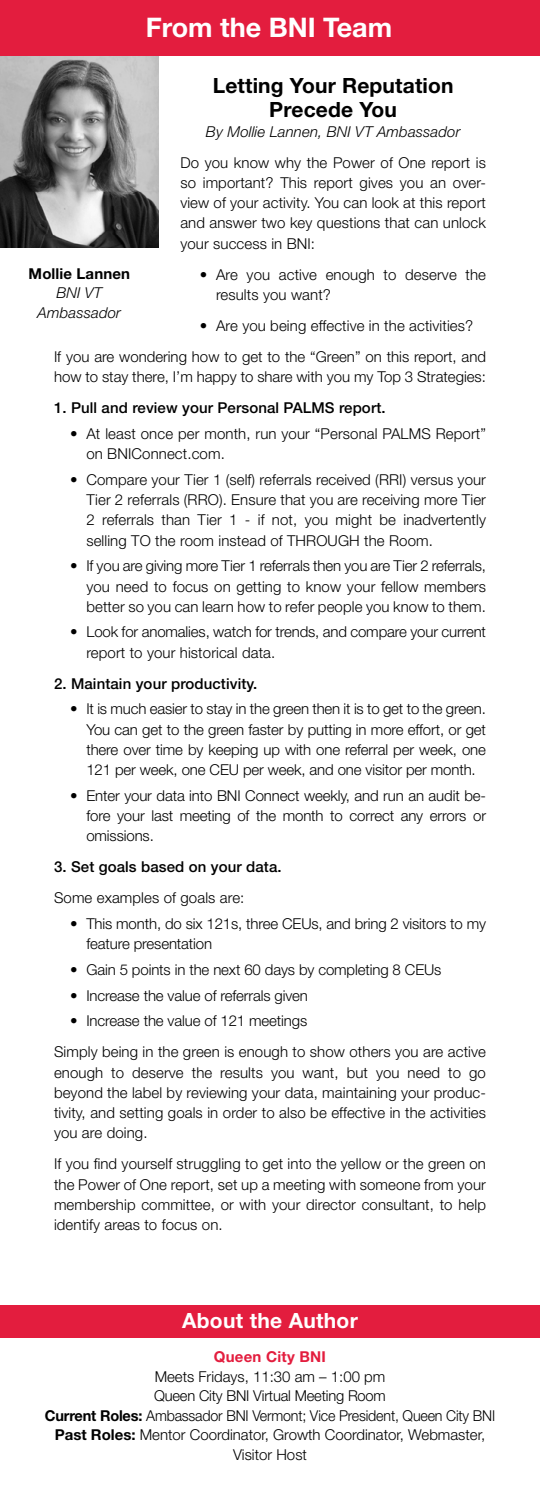
<style>
.page{position:relative;width:540px;height:1512px;background:#fff}
.page>*{position:absolute;margin:0;border:0;box-sizing:border-box;transform-origin:0 0}
.t1{font:700 27px "Helvetica Neue";color:#fff}
.t2{font:700 21px/24px "Helvetica Neue";letter-spacing:.01em;color:#000;text-align:center}
.t3{font:700 21px "Helvetica Neue";letter-spacing:.015em;color:#fff}
.t4{font:300 15px/20.2px "Helvetica Neue";color:#000;text-align:justify}
.t5{font:500 15px "Helvetica Neue";letter-spacing:.01em;color:#000}
.t6{font:300 15px "Helvetica Neue";color:#000;scale:.95 1}
.t7{font:italic 300 15px/19.5px "Helvetica Neue";letter-spacing:.01em;color:#000;text-align:center}
.s1{font-weight:700;font-style:normal}
.s2{font-weight:700;color:#e31d3e}
.s3{font-weight:700}
</style>
<div class="page">
<img style="left:0;top:56px;width:159px;height:191px">
<div style="left:0;top:0;width:540px;height:56px;background:#e31d3e"></div>
<div style="left:0;top:1305px;width:540px;height:33px;background:#e31d3e"></div>
<p class="t1" style="left:146px;top:11px;width:248px">From the BNI Team</p>
<p class="t2" style="left:213px;top:73px;width:242px">Letting Your Reputation<br>Precede You</p>
<p class="t7" style="left:206px;top:121px;width:256px">By Mollie Lannen, BNI VT Ambassador</p>
<p class="t4" style="left:180px;top:152px;width:307px">Do you know why the Power of One report is so important? This report gives you an over&shy;view of your activity. You can look at this report and answer two key questions that can unlock your success in BNI:</p>
<p class="t4" style="left:216px;top:264px;width:272px;text-indent:-16px">• Are you active enough to deserve the results you want?</p>
<p class="t4" style="left:200px;top:315px;width:275px">• Are you being effective in the activities?</p>
<p class="t4" style="left:54px;top:346px;width:434px">If you are wondering how to get to the “Green” on this report, and how to stay there, I’m happy to share with you my Top 3 Strategies:</p>
<p class="t5" style="left:54px;top:399px;width:333px">1. Pull and review your Personal PALMS report.</p>
<p class="t4" style="left:86px;top:423px;width:401px;text-indent:-16px">• At least once per month, run your “Personal PALMS Report” on BNIConnect.com.</p>
<p class="t4" style="left:86px;top:469px;width:401px;text-indent:-16px">• Compare your Tier 1 (self) referrals received (RRI) versus your Tier 2 referrals (RRO). Ensure that you are receiving more Tier 2 referrals than Tier 1 - if not, you might be inadvertently selling TO the room instead of THROUGH the Room.</p>
<p class="t4" style="left:86px;top:556px;width:401px;text-indent:-16px">• If you are giving more Tier 1 referrals then you are Tier 2 referrals, you need to focus on getting to know your fellow members better so you can learn how to refer people you know to them.</p>
<p class="t4" style="left:86px;top:622px;width:401px;text-indent:-16px">• Look for anomalies, watch for trends, and compare your current report to your historical data.</p>
<p class="t5" style="left:54px;top:674px;width:205px">2. Maintain your productivity.</p>
<p class="t4" style="left:86px;top:699px;width:401px;text-indent:-16px">• It is much easier to stay in the green then it is to get to the green.<br>You can get to the green faster by putting in more effort, or get there over time by keeping up with one referral per week, one 121 per week, one CEU per week, and one visitor per month.</p>
<p class="t4" style="left:86px;top:785px;width:401px;text-indent:-16px">• Enter your data into BNI Connect weekly, and run an audit be&shy;fore your last meeting of the month to correct any errors or omissions.</p>
<p class="t5" style="left:54px;top:858px;width:229px">3. Set goals based on your data.</p>
<p class="t4" style="left:54px;top:888px;width:192px">Some examples of goals are:</p>
<p class="t4" style="left:86px;top:913px;width:401px;text-indent:-16px">• This month, do six 121s, three CEUs, and bring 2 visitors to my feature presentation</p>
<p class="t4" style="left:70px;top:959px;width:373px">• Gain 5 points in the next 60 days by completing 8 CEUs</p>
<p class="t4" style="left:70px;top:985px;width:239px">• Increase the value of referrals given</p>
<p class="t4" style="left:70px;top:1010px;width:239px">• Increase the value of 121 meetings</p>
<p class="t4" style="left:54px;top:1042px;width:434px">Simply being in the green is enough to show others you are active enough to deserve the results you want, but you need to go beyond the label by reviewing your data, maintaining your produc&shy;tivity, and setting goals in order to also be effective in the activities you are doing.</p>
<p class="t4" style="left:54px;top:1154px;width:433px">If you find yourself struggling to get into the yellow or the green on the Power of One report, set up a meeting with someone from your membership committee, or with your director consultant, to help identify areas to focus on.</p>
<p class="t7" style="left:29px;top:263px;width:103px"><span class="s1">Mollie Lannen<br></span>BNI VT<br>Ambassador</p>
<p class="t3" style="left:182px;top:1308px;width:177px">About the Author</p>
<p class="t4" style="left:154px;top:1347px;width:233px;line-height:19.5px;text-align:center"><span class="s2">Queen City BNI<br></span>Meets Fridays, 11:30 am – 1:00 pm<br>Queen City BNI Virtual Meeting Room</p>
<p class="t6" style="left:45px;top:1406px;width:476px"><span class="s3">Current Roles:</span> Ambassador BNI Vermont; Vice President, Queen City BNI</p>
<p class="t4" style="left:55px;top:1425px;width:432px;line-height:19.5px;text-align:center"><span class="s3">Past Roles:</span> Mentor Coordinator, Growth Coordinator, Webmaster,<br>Visitor Host</p>
</div>
